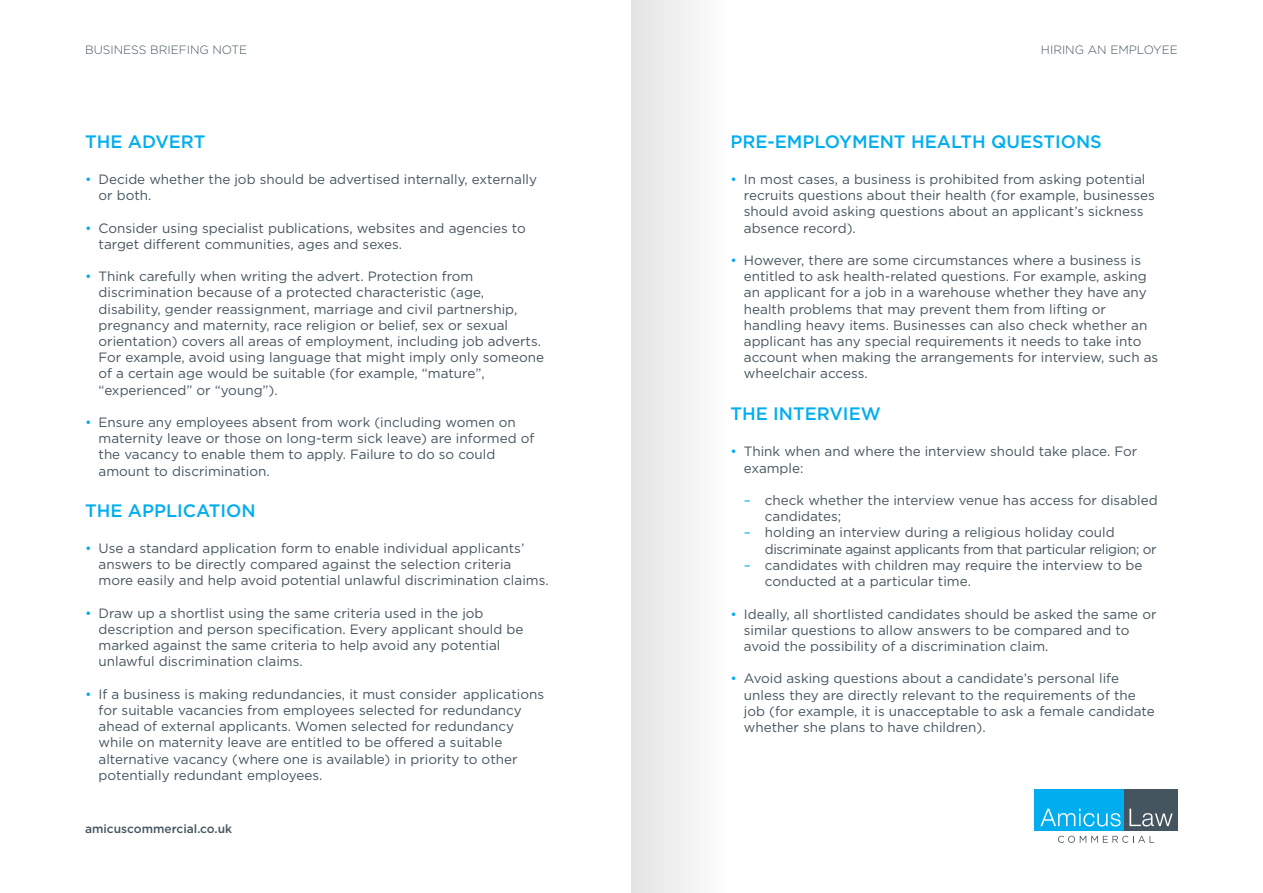
<style>
.page{position:relative;width:1263px;height:893px;background:#fff}
.page>*{position:absolute;margin:0;border:0;box-sizing:border-box;transform-origin:0 0}
.t1{font:500 18px "Gotham";color:#00aeef}
.t2{font:13.5px/16.2px "Gotham";color:#45555f}
.t3{font:13.5px/16.2px "Gotham";letter-spacing:-.03em;color:#45555f}
.t4{font:300 12px "Gotham";color:#45555f}
.t5{font:500 12px "Gotham";color:#45555f}
.s1{color:#00aeef}
</style>
<div class="page">
<div style="left:631px;top:0;width:101px;height:893px;background:linear-gradient(to right,#e3e4e4,#fff)"></div>
<div style="left:1034px;top:790px;width:95px;height:41px;background:#00aeef"></div>
<div style="left:1125px;top:790px;width:53px;height:41px;background:#45555f"></div>
<svg style="left:1040px;top:809px;width:81px;height:17px"></svg>
<svg style="left:1129px;top:809px;width:44px;height:17px"></svg>
<svg style="left:1058px;top:836px;width:96px;height:7px"></svg>
<p class="t4" style="left:85px;top:43px;width:164px">BUSINESS BRIEFING NOTE</p>
<p class="t4" style="left:1041px;top:43px;width:138px">HIRING AN EMPLOYEE</p>
<h1 class="t1" style="left:85px;top:131px;width:122px">THE ADVERT</h1>
<p class="t2" style="left:99px;top:171px;width:440px;text-indent:-14px"><span class="s1">•</span> Decide whether the job should be advertised internally, externally or both.</p>
<p class="t2" style="left:99px;top:219px;width:429px;text-indent:-14px"><span class="s1">•</span> Consider using specialist publications, websites and agencies to target different communities, ages and sexes.</p>
<p class="t2" style="left:99px;top:268px;width:447px;text-indent:-14px"><span class="s1">•</span> Think carefully when writing the advert. Protection from discrimination because of a protected characteristic (age, disability, gender reassignment, marriage and civil partnership, pregnancy and maternity, race religion or belief, sex or sexual orientation) covers all areas of employment, including job adverts.<br>For example, avoid using language that might imply only someone of a certain age would be suitable (for example, “mature”, “experienced” or “young”).</p>
<p class="t2" style="left:99px;top:414px;width:437px;text-indent:-14px"><span class="s1">•</span> Ensure any employees absent from work (including women on maternity leave or those on long-term sick leave) are informed of the vacancy to enable them to apply. Failure to do so could amount to discrimination.</p>
<h1 class="t1" style="left:85px;top:500px;width:172px">THE APPLICATION</h1>
<p class="t2" style="left:99px;top:540px;width:452px;text-indent:-14px"><span class="s1">•</span> Use a standard application form to enable individual applicants’ answers to be directly compared against the selection criteria more easily and help avoid potential unlawful discrimination claims.</p>
<p class="t2" style="left:99px;top:605px;width:426px;text-indent:-14px"><span class="s1">•</span> Draw up a shortlist using the same criteria used in the job description and person specification. Every applicant should be marked against the same criteria to help avoid any potential unlawful discrimination claims.</p>
<p class="t2" style="left:99px;top:686px;width:447px;text-indent:-14px"><span class="s1">•</span> If a business is making redundancies, it must consider applications for suitable vacancies from employees selected for redundancy ahead of external applicants. Women selected for redundancy while on maternity leave are entitled to be offered a suitable alternative vacancy (where one is available) in priority to other potentially redundant employees.</p>
<p class="t5" style="left:85px;top:822px;width:149px">AMICUSCOMMERCIAL.CO.UK</p>
<h1 class="t1" style="left:730px;top:131px;width:373px">PRE-EMPLOYMENT HEALTH QUESTIONS</h1>
<p class="t2" style="left:744px;top:171px;width:413px;text-indent:-14px"><span class="s1">•</span> In most cases, a business is prohibited from asking potential recruits questions about their health (for example, businesses should avoid asking questions about an applicant’s sickness absence record).</p>
<p class="t2" style="left:744px;top:252px;width:416px;text-indent:-14px"><span class="s1">•</span> However, there are some circumstances where a business is entitled to ask health-related questions. For example, asking an applicant for a job in a warehouse whether they have any health problems that may prevent them from lifting or handling heavy items. Businesses can also check whether an applicant has any special requirements it needs to take into account when making the arrangements for interview, such as wheelchair access.</p>
<h1 class="t1" style="left:730px;top:404px;width:152px">THE INTERVIEW</h1>
<p class="t2" style="left:744px;top:443px;width:395px;text-indent:-14px"><span class="s1">•</span> Think when and where the interview should take place. For example:</p>
<p class="t2" style="left:765px;top:492px;width:394px;text-indent:-21px"><span class="s1">–</span> check whether the interview venue has access for disabled candidates;</p>
<p class="t3" style="left:765px;top:524px;width:393px;text-indent:-21px"><span class="s1">–</span> holding an interview during a religious holiday could discriminate against applicants from that particular religion; or</p>
<p class="t2" style="left:765px;top:557px;width:379px;text-indent:-21px"><span class="s1">–</span> candidates with children may require the interview to be conducted at a particular time.</p>
<p class="t2" style="left:744px;top:605px;width:414px;text-indent:-14px"><span class="s1">•</span> Ideally, all shortlisted candidates should be asked the same or similar questions to allow answers to be compared and to avoid the possibility of a discrimination claim.</p>
<p class="t2" style="left:744px;top:670px;width:412px;text-indent:-14px"><span class="s1">•</span> Avoid asking questions about a candidate’s personal life unless they are directly relevant to the requirements of the job (for example, it is unacceptable to ask a female candidate whether she plans to have children).</p>
</div>
